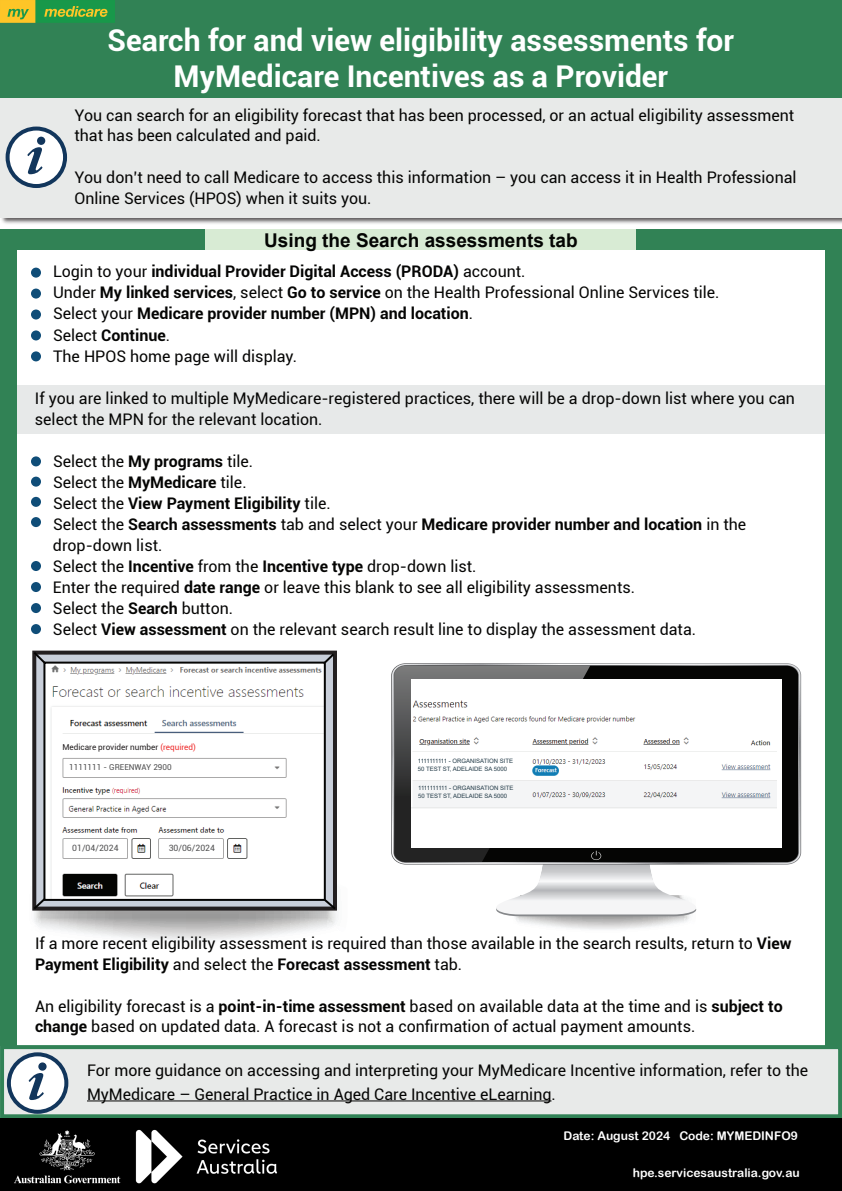
<style>
.page{position:relative;width:842px;height:1191px;background:#fff}
.page>*{position:absolute;margin:0;border:0;box-sizing:border-box;transform-origin:0 0}
.t1{font:700 30px/36px "Roboto";color:#fff;text-align:center}
.t2{font:700 19px "Arial";color:#040503}
.t3{font:16px/20.8px "Roboto";color:#050504}
.t4{font:700 16px/21px "Roboto";color:#050504}
.t5{font:12px "Arial Rounded MT Bold";color:#fff}
.t6{font:8.7px "Roboto";color:#515152}
.t7{font:8.2px "Roboto";color:#231f20}
.t8{font:8.2px "Roboto";color:#515152}
.t9{font:7.9px "Roboto";color:#515152}
.t10{font:6px/8px "Arial";color:#223a47}
.s1{font-weight:400}
.s2{font-weight:700}
.s3{color:#ee2c2c}
</style>
<div class="page">
<div style="left:0;top:385px;width:841px;height:48px;background:#e7e9e9"></div>
<div style="left:825px;top:233px;width:17px;height:814px;background:#318255"></div>
<div style="left:0;top:230px;width:842px;height:20px;background:#d8ebd4"></div>
<div style="left:0;top:230px;width:205px;height:20px;background:#318255"></div>
<div style="left:637px;top:230px;width:205px;height:20px;background:#318255"></div>
<div style="left:32px;top:650px;width:305px;height:260px;background:#c9cfda;border:4px solid #231f20"></div>
<img style="left:46px;top:664px;width:277px;height:217px">
<div style="left:43px;top:661px;width:283px;height:240px;border:2px solid #050504"></div>
<svg style="left:32px;top:650px;width:15px;height:15px"></svg>
<svg style="left:32px;top:881px;width:306px;height:60px"></svg>
<svg style="left:322px;top:651px;width:14px;height:14px"></svg>
<div style="left:62px;top:744px;width:96px;height:12px;background:#fff"></div>
<div style="left:67px;top:759px;width:123px;height:16px;background:#fff"></div>
<div style="left:2px;top:1047px;width:838px;height:69px;background:#e8eae9"></div>
<div style="left:0;top:1045px;width:842px;height:73px;border:4px solid #318256"></div>
<hr style="left:87px;top:1100px;width:464px;height:1px;background:#050504">
<div style="left:9px;top:1054px;width:57px;height:57px;background:#fff;border-radius:50%"></div>
<div style="left:7px;top:1052px;width:61px;height:61px;border:4px solid #12365c;border-radius:50%"></div>
<svg style="left:29px;top:1073px;width:15px;height:27px"></svg>
<div style="left:38px;top:1062px;width:9px;height:8px;background:#12365c;border-radius:50%"></div>
<img style="left:1px;top:218px;width:841px;height:6px">
<div style="left:0;top:97px;width:842px;height:121px;background:#e8eae9"></div>
<div style="left:0;top:0;width:842px;height:98px;background:#318255"></div>
<svg style="left:0;top:0;width:115px;height:23px;background:#6fa83c"></svg>
<div style="left:0;top:1117px;width:842px;height:73px;background:#000"></div>
<img style="left:14px;top:1129px;width:264px;height:55px">
<div style="left:8px;top:128px;width:57px;height:58px;background:#fff;border-radius:50%"></div>
<div style="left:6px;top:126px;width:61px;height:62px;border:4px solid #12365c;border-radius:50%"></div>
<svg style="left:27px;top:147px;width:16px;height:27px"></svg>
<div style="left:37px;top:137px;width:8px;height:8px;background:#12365c;border-radius:50%"></div>
<div style="left:710px;top:665px;width:88px;height:197px;background:#050504"></div>
<div style="left:411px;top:679px;width:370px;height:169px;background:#fff"></div>
<svg style="left:394px;top:665px;width:316px;height:265px"></svg>
<img style="left:412px;top:698px;width:365px;height:110px">
<div style="left:31px;top:268px;width:10px;height:10px;background:#0f4d78;border-radius:50%"></div>
<div style="left:31px;top:288px;width:10px;height:10px;background:#0f4d78;border-radius:50%"></div>
<div style="left:31px;top:330px;width:10px;height:10px;background:#0f4d78;border-radius:50%"></div>
<div style="left:31px;top:351px;width:10px;height:10px;background:#0f4d78;border-radius:50%"></div>
<div style="left:31px;top:309px;width:10px;height:10px;background:#0f4d78;border-radius:50%"></div>
<div style="left:31px;top:456px;width:10px;height:10px;background:#0f4d78;border-radius:50%"></div>
<div style="left:31px;top:476px;width:10px;height:10px;background:#0f4d78;border-radius:50%"></div>
<div style="left:31px;top:517px;width:10px;height:10px;background:#0f4d78;border-radius:50%"></div>
<div style="left:31px;top:497px;width:10px;height:10px;background:#0f4d78;border-radius:50%"></div>
<div style="left:31px;top:561px;width:10px;height:10px;background:#0f4d78;border-radius:50%"></div>
<div style="left:31px;top:582px;width:10px;height:10px;background:#0f4d78;border-radius:50%"></div>
<div style="left:31px;top:603px;width:10px;height:10px;background:#0f4d78;border-radius:50%"></div>
<div style="left:31px;top:624px;width:10px;height:10px;background:#0f4d78;border-radius:50%"></div>
<div style="left:0;top:236px;width:17px;height:809px;background:#318255"></div>
<h1 class="t1" style="left:108px;top:21px;width:628px">Search for and view eligibility assessments for<br>MyMedicare Incentives as a Provider</h1>
<p class="t3" style="left:74px;top:104px;width:721px">You can search for an eligibility forecast that has been processed, or an actual eligibility assessment that has been calculated and paid.</p>
<p class="t3" style="left:74px;top:166px;width:724px">You don’t need to call Medicare to access this information – you can access it in Health Professional<br>Online Services (HPOS) when it suits you.</p>
<p class="t2" style="left:264px;top:227px;width:315px">Using the Search assessments tab</p>
<p class="t4" style="left:35px;top:261px;width:492px"><span class="s1">• Login to your</span> individual Provider Digital Access (PRODA) <span class="s1">account.</span></p>
<p class="t3" style="left:35px;top:282px;width:686px">• Under <span class="s2">My linked services</span>, select <span class="s2">Go to service</span> on the Health Professional Online Services tile.</p>
<p class="t4" style="left:35px;top:303px;width:440px"><span class="s1">• Select your</span> Medicare provider number (MPN) and location<span class="s1">.</span></p>
<p class="t3" style="left:35px;top:324px;width:137px">• Select <span class="s2">Continue</span>.</p>
<p class="t3" style="left:35px;top:345px;width:264px">• The HPOS home page will display.</p>
<p class="t3" style="left:35px;top:387px;width:761px">If you are linked to multiple MyMedicare-registered practices, there will be a drop-down list where you can select the MPN for the relevant location.</p>
<p class="t3" style="left:35px;top:450px;width:220px">• Select the <span class="s2">My programs</span> tile.</p>
<p class="t3" style="left:35px;top:471px;width:213px">• Select the <span class="s2">MyMedicare</span> tile.</p>
<p class="t4" style="left:35px;top:492px;width:297px"><span class="s1">• Select the</span> View Payment Eligibility <span class="s1">tile.</span></p>
<p class="t4" style="left:53px;top:513px;width:695px;text-indent:-18px"><span class="s1">• Select the</span> Search assessments <span class="s1">tab and select your</span> Medicare provider number and location <span class="s1">in the drop-down list.</span></p>
<p class="t3" style="left:35px;top:555px;width:443px">• Select the <span class="s2">Incentive</span> from the <span class="s2">Incentive type</span> drop-down list.</p>
<p class="t3" style="left:35px;top:576px;width:602px">• Enter the required <span class="s2">date range</span> or leave this blank to see all eligibility assessments.</p>
<p class="t3" style="left:35px;top:597px;width:200px">• Select the <span class="s2">Search</span> button.</p>
<p class="t3" style="left:35px;top:618px;width:663px">• Select <span class="s2">View assessment</span> on the relevant search result line to display the assessment data.</p>
<p class="t7" style="left:62px;top:741px;width:135px">Medicare provider number <span class="s3">(required)</span></p>
<p class="t8" style="left:69px;top:761px;width:104px">1111111 - GREENWAY 2900</p>
<p class="t9" style="left:69px;top:761px;width:114px">1111111111 - Organisation site</p>
<p class="t6" style="left:72px;top:842px;width:48px">01/04/2024</p>
<p class="t6" style="left:169px;top:842px;width:48px">30/06/2024</p>
<p class="t10" style="left:418px;top:757px;width:97px">1111111111 - ORGANISATION SITE<br>50 TEST ST, ADELAIDE SA 5000</p>
<p class="t10" style="left:418px;top:784px;width:97px">1111111111 - ORGANISATION SITE<br>50 TEST ST, ADELAIDE SA 5000</p>
<p class="t3" style="left:35px;top:932px;width:758px">If a more recent eligibility assessment is required than those available in the search results, return to <span class="s2">View<br>Payment Eligibility</span> and select the <span class="s2">Forecast assessment</span> tab.</p>
<p class="t3" style="left:35px;top:995px;width:749px">An eligibility forecast is a <span class="s2">point-in-time assessment</span> based on available data at the time and is <span class="s2">subject to change</span> based on updated data. A forecast is not a confirmation of actual payment amounts.</p>
<p class="t3" style="left:87px;top:1057px;width:723px;line-height:24px">For more guidance on accessing and interpreting your MyMedicare Incentive information, refer to the<br>MyMedicare – General Practice in Aged Care Incentive eLearning.</p>
<p class="t5" style="left:564px;top:1128px;width:236px">Date: August 2024 Code: MYMEDINFO9</p>
<p class="t5" style="left:633px;top:1165px;width:168px">hpe.servicesaustralia.gov.au</p>
</div>
